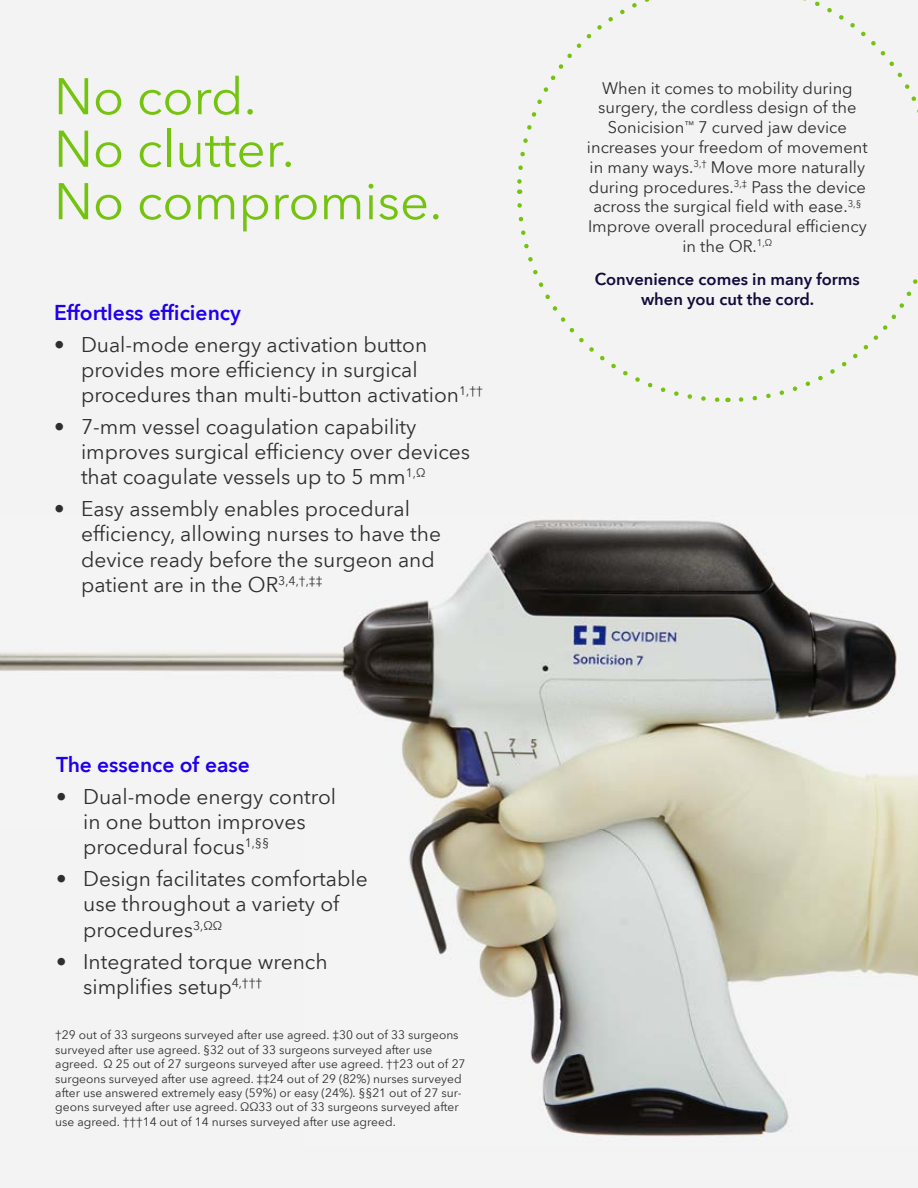
<style>
.page{position:relative;width:918px;height:1188px;background:#f3f3f3}
.page>*{position:absolute;margin:0;border:0;box-sizing:border-box;transform-origin:0 0}
.t1{font:51px/52.5px "Avenir Next World";color:#74c30f}
.t2{font:21px/25.2px "Avenir Next World";color:#2e2e2e}
.t3{font:600 21px "Avenir Next World";color:#2000ea}
.t4{font:16.5px/19.8px "Avenir Next World";color:#2e2e2e;text-align:center}
.t5{font:600 16.5px/19.8px "Avenir Next World";color:#120a3b;text-align:center}
.t6{font:12px/14.4px "Avenir Next World";color:#2e2e2e}
</style>
<div class="page">
<svg style="left:738px;top:279px;width:180px;height:123px"></svg>
<svg style="left:803px;top:0;width:115px;height:113px"></svg>
<svg style="left:517px;top:0;width:132px;height:194px"></svg>
<svg style="left:517px;top:203px;width:211px;height:200px"></svg>
<img style="left:0;top:519px;width:918px;height:618px">
<h1 class="t1" style="left:54px;top:71px;width:390px">No cord.<br>No clutter.<br>No compromise.</h1>
<p class="t3" style="left:54px;top:300px;width:188px">Effortless efficiency</p>
<p class="t2" style="left:81px;top:332px;width:404px;text-indent:-27px">• Dual-mode energy activation button provides more efficiency in surgical procedures than multi-button activation<sup>1,††</sup></p>
<p class="t2" style="left:81px;top:414px;width:391px;text-indent:-27px">• 7-mm vessel coagulation capability improves surgical efficiency over devices that coagulate vessels up to 5 mm<sup>1,Ω</sup></p>
<p class="t2" style="left:81px;top:497px;width:362px;text-indent:-27px">• Easy assembly enables procedural efficiency, allowing nurses to have the device ready before the surgeon and patient are in the OR<sup>3,4,†,‡‡</sup></p>
<p class="t3" style="left:56px;top:752px;width:195px">The essence of ease</p>
<p class="t2" style="left:83px;top:784px;width:255px;text-indent:-27px">• Dual-mode energy control in one button improves procedural focus<sup>1,§§</sup></p>
<p class="t2" style="left:83px;top:867px;width:286px;text-indent:-27px">• Design facilitates comfortable use throughout a variety of procedures<sup>3,ΩΩ</sup></p>
<p class="t2" style="left:83px;top:949px;width:246px;text-indent:-27px">• Integrated torque wrench simplifies setup<sup>4,†††</sup></p>
<p class="t6" style="left:55px;top:1028px;width:412px">†29 out of 33 surgeons surveyed after use agreed. ‡30 out of 33 surgeons surveyed after use agreed. §32 out of 33 surgeons surveyed after use agreed. Ω 25 out of 27 surgeons surveyed after use agreed. ††23 out of 27 surgeons surveyed after use agreed. ‡‡24 out of 29 (82%) nurses surveyed after use answered extremely easy (59%) or easy (24%). §§21 out of 27 sur&shy;geons surveyed after use agreed. ΩΩ33 out of 33 surgeons surveyed after use agreed. †††14 out of 14 nurses surveyed after use agreed.</p>
<p class="t4" style="left:587px;top:78px;width:282px">When it comes to mobility during surgery, the cordless design of the Sonicision<sup>™</sup> 7 curved jaw device increases your freedom of movement in many ways.<sup>3,†</sup> Move more naturally during procedures.<sup>3,‡</sup> Pass the device across the surgical field with ease.<sup>3,§ </sup>Improve overall procedural efficiency in the OR.<sup>1,Ω</sup></p>
<p class="t5" style="left:595px;top:270px;width:266px">Convenience comes in many forms when you cut the cord.</p>
</div>
